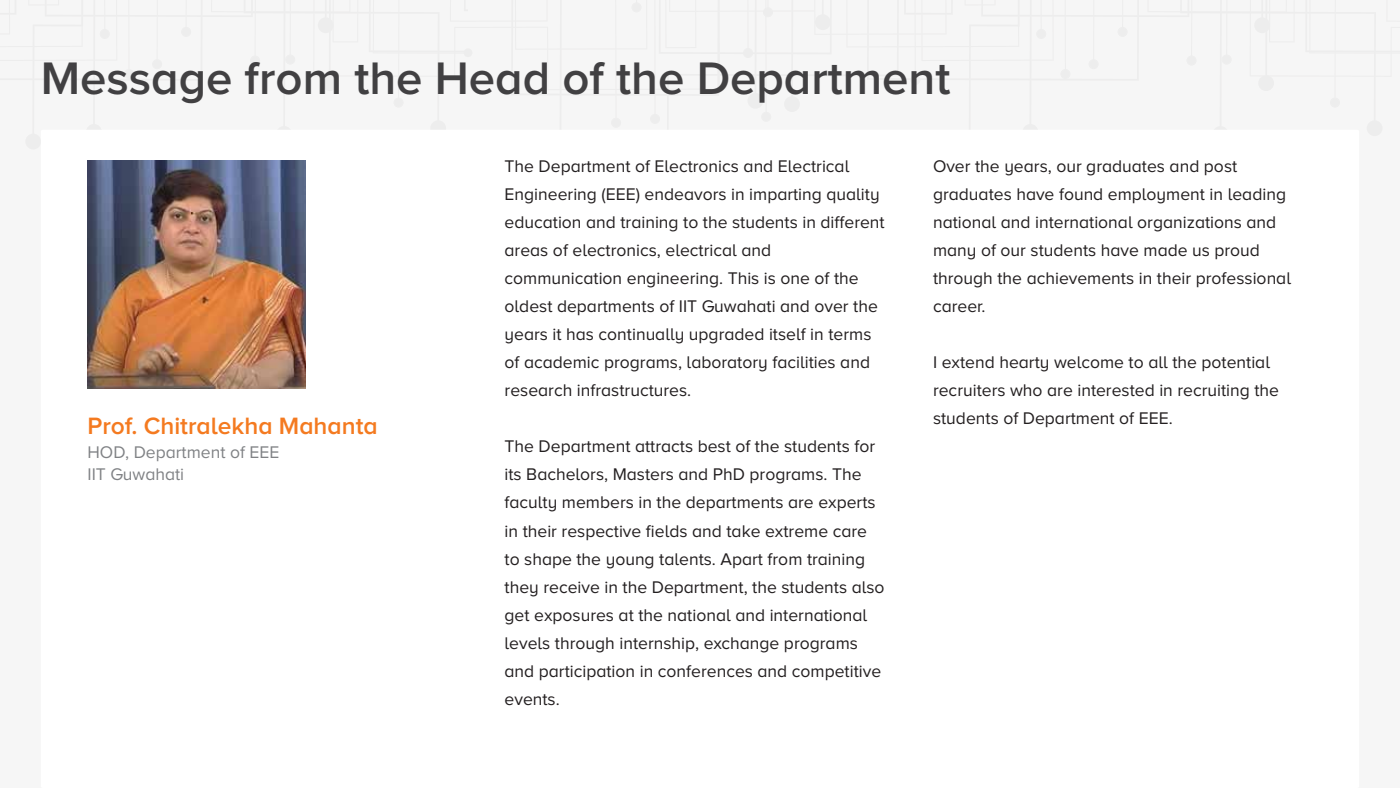
<style>
.page{position:relative;width:1400px;height:788px;background:#f6f6f6}
.page>*{position:absolute;margin:0;border:0;box-sizing:border-box;transform-origin:0 0}
.t1{font:600 47.25px "Proxima Nova A";color:#414042}
.t2{font:600 24.5px "Proxima Nova A";color:#f47a20}
.t3{font:17.5px/28px "Proxima Nova A";color:#231f20}
.t4{font:17.5px/22px "Proxima Nova A";color:#808285}
</style>
<div class="page">
<div style="left:41px;top:130px;width:1318px;height:658px;background:#fff;border-radius:2px"></div>
<img style="left:88px;top:161px;width:217px;height:227px">
<h1 class="t1" style="left:41px;top:52px;width:911px">Message from the Head of the Department</h1>
<h2 class="t2" style="left:87px;top:411px;width:292px">Prof. Chitralekha Mahanta</h2>
<p class="t4" style="left:87px;top:441px;width:193px">HOD, Department of EEE<br>IIT Guwahati</p>
<p class="t3" style="left:505px;top:152px;width:382px">The Department of Electronics and Electrical Engineering (EEE) endeavors in imparting quality education and training to the students in different areas of electronics, electrical and communication engineering. This is one of the oldest departments of IIT Guwahati and over the years it has continually upgraded itself in terms of academic programs, laboratory facilities and research infrastructures.</p>
<p class="t3" style="left:505px;top:432px;width:382px">The Department attracts best of the students for its Bachelors, Masters and PhD programs. The faculty members in the departments are experts in their respective fields and take extreme care to shape the young talents. Apart from training they receive in the Department, the students also get exposures at the national and international levels through internship, exchange programs and participation in conferences and competitive events.</p>
<p class="t3" style="left:933px;top:152px;width:360px">Over the years, our graduates and post graduates have found employment in leading national and international organizations and many of our students have made us proud through the achievements in their professional career.</p>
<p class="t3" style="left:933px;top:348px;width:348px">I extend hearty welcome to all the potential recruiters who are interested in recruiting the students of Department of EEE.</p>
</div>
